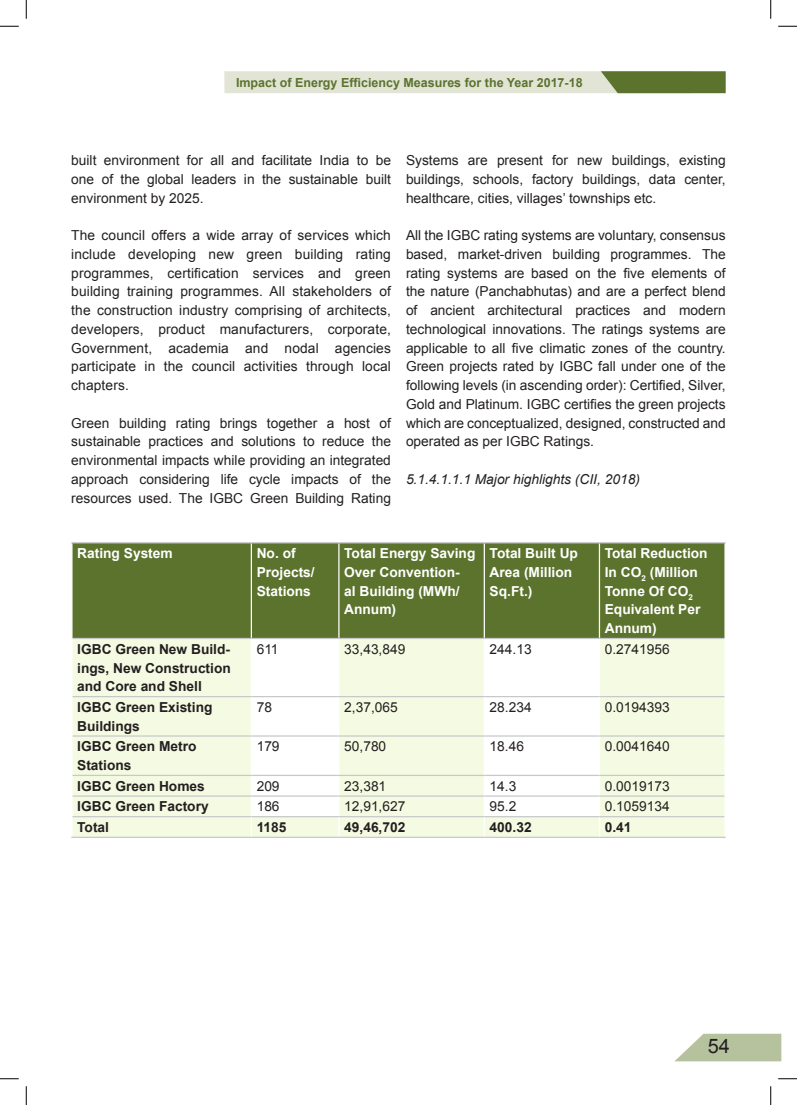
<style>
.page{position:relative;width:797px;height:1105px;background:#fff}
.page>*{position:absolute;margin:0;border:0;box-sizing:border-box;transform-origin:0 0}
.t1{font:20px "Arial";color:#231f20}
.t2{font:13.75px/18.8px "Arial";color:#231f20;text-align:justify}
.t3{font:700 13.75px/18.8px "Arial";color:#fff}
.t4{font:700 13.75px/18.8px "Arial";color:#231f20}
.t5{font:italic 13.75px "Arial";color:#231f20}
.t6{font:700 12.5px "Arial";color:#5c732e}
</style>
<div class="page">
<div style="left:224px;top:71px;width:468px;height:22px;background:#e2e5d6"></div>
<svg style="left:601px;top:71px;width:124px;height:22px;background:#667b3b"></svg>
<svg style="left:675px;top:1034px;width:106px;height:27px;background:#becaa9"></svg>
<div style="left:72px;top:543px;width:652px;height:95px;background:#5c732e"></div>
<div style="left:72px;top:639px;width:652px;height:198px;background:#f5fbe2"></div>
<svg style="left:252px;top:639px;width:347px;height:177px"></svg>
<hr style="left:251px;top:543px;width:1px;height:95px;background:#fff">
<hr style="left:338px;top:543px;width:1px;height:95px;background:#fff">
<hr style="left:483px;top:543px;width:2px;height:95px;background:#fff">
<hr style="left:599px;top:543px;width:1px;height:95px;background:#fff">
<hr style="left:71px;top:542px;width:180px;height:1px;background:#c7c8ca">
<hr style="left:72px;top:638px;width:179px;height:1px;background:#c7c8ca">
<hr style="left:251px;top:542px;width:88px;height:1px;background:#c7c8ca">
<hr style="left:339px;top:542px;width:145px;height:1px;background:#c7c8ca">
<hr style="left:484px;top:542px;width:115px;height:1px;background:#c7c8ca">
<hr style="left:599px;top:542px;width:126px;height:1px;background:#c7c8ca">
<hr style="left:251px;top:638px;width:88px;height:1px;background:#c7c8ca">
<hr style="left:339px;top:638px;width:145px;height:1px;background:#c7c8ca">
<hr style="left:484px;top:638px;width:115px;height:1px;background:#c7c8ca">
<hr style="left:599px;top:638px;width:125px;height:1px;background:#c7c8ca">
<hr style="left:251px;top:696px;width:88px;height:1px;background:#c7c8ca">
<hr style="left:484px;top:696px;width:115px;height:1px;background:#c7c8ca">
<hr style="left:251px;top:735px;width:88px;height:2px;background:#c7c8ca">
<hr style="left:484px;top:735px;width:115px;height:2px;background:#c7c8ca">
<hr style="left:251px;top:775px;width:88px;height:1px;background:#c7c8ca">
<hr style="left:484px;top:775px;width:115px;height:1px;background:#c7c8ca">
<hr style="left:251px;top:795px;width:88px;height:2px;background:#c7c8ca">
<hr style="left:484px;top:795px;width:115px;height:2px;background:#c7c8ca">
<hr style="left:251px;top:639px;width:1px;height:57px;background:#fff">
<hr style="left:251px;top:697px;width:1px;height:38px;background:#fff">
<hr style="left:251px;top:737px;width:1px;height:38px;background:#fff">
<hr style="left:72px;top:696px;width:179px;height:1px;background:#c7c8ca">
<hr style="left:72px;top:735px;width:179px;height:2px;background:#c7c8ca">
<hr style="left:72px;top:775px;width:179px;height:1px;background:#c7c8ca">
<hr style="left:72px;top:795px;width:179px;height:2px;background:#c7c8ca">
<hr style="left:338px;top:639px;width:1px;height:57px;background:#fff">
<hr style="left:338px;top:697px;width:1px;height:38px;background:#fff">
<hr style="left:338px;top:737px;width:1px;height:38px;background:#fff">
<hr style="left:483px;top:639px;width:2px;height:57px;background:#fff">
<hr style="left:483px;top:697px;width:2px;height:38px;background:#fff">
<hr style="left:483px;top:737px;width:2px;height:38px;background:#fff">
<svg style="left:483px;top:776px;width:2px;height:40px"></svg>
<hr style="left:339px;top:696px;width:145px;height:1px;background:#c7c8ca">
<hr style="left:339px;top:735px;width:145px;height:2px;background:#c7c8ca">
<hr style="left:339px;top:775px;width:145px;height:1px;background:#c7c8ca">
<hr style="left:339px;top:795px;width:145px;height:2px;background:#c7c8ca">
<hr style="left:599px;top:639px;width:1px;height:57px;background:#fff">
<hr style="left:599px;top:697px;width:1px;height:38px;background:#fff">
<hr style="left:599px;top:737px;width:1px;height:38px;background:#fff">
<hr style="left:599px;top:696px;width:125px;height:1px;background:#c7c8ca">
<hr style="left:599px;top:735px;width:125px;height:2px;background:#c7c8ca">
<hr style="left:599px;top:775px;width:125px;height:1px;background:#c7c8ca">
<hr style="left:599px;top:795px;width:125px;height:2px;background:#c7c8ca">
<hr style="left:72px;top:816px;width:179px;height:1px;background:#c7c8ca">
<hr style="left:251px;top:816px;width:88px;height:1px;background:#c7c8ca">
<hr style="left:339px;top:816px;width:145px;height:1px;background:#c7c8ca">
<hr style="left:484px;top:816px;width:115px;height:1px;background:#c7c8ca">
<hr style="left:599px;top:816px;width:125px;height:1px;background:#c7c8ca">
<svg style="left:251px;top:776px;width:1px;height:61px"></svg>
<svg style="left:338px;top:776px;width:1px;height:61px"></svg>
<hr style="left:483px;top:817px;width:2px;height:20px;background:#fff">
<svg style="left:599px;top:776px;width:1px;height:61px"></svg>
<svg style="left:724px;top:775px;width:1px;height:62px"></svg>
<hr style="left:71px;top:837px;width:180px;height:1px;background:#c7c8ca">
<hr style="left:251px;top:837px;width:88px;height:1px;background:#c7c8ca">
<hr style="left:339px;top:837px;width:145px;height:1px;background:#c7c8ca">
<hr style="left:484px;top:837px;width:115px;height:1px;background:#c7c8ca">
<hr style="left:599px;top:837px;width:126px;height:1px;background:#c7c8ca">
<svg style="left:0;top:25px;width:19px;height:2px"></svg>
<svg style="left:778px;top:25px;width:19px;height:2px"></svg>
<svg style="left:0;top:1078px;width:19px;height:1px"></svg>
<svg style="left:778px;top:1078px;width:19px;height:1px"></svg>
<svg style="left:25px;top:0;width:2px;height:19px"></svg>
<svg style="left:25px;top:1086px;width:2px;height:19px"></svg>
<svg style="left:770px;top:0;width:1px;height:19px"></svg>
<svg style="left:770px;top:1086px;width:1px;height:19px"></svg>
<p class="t6" style="left:236px;top:74px;width:348px">Impact of Energy Efficiency Measures for the Year 2017-18</p>
<p class="t2" style="left:71px;top:151px;width:321px">built environment for all and facilitate India to be one of the global leaders in the sustainable built environment by 2025.</p>
<p class="t2" style="left:71px;top:226px;width:321px">The council offers a wide array of services which include developing new green building rating programmes, certification services and green building training programmes. All stakeholders of the construction industry comprising of architects, developers, product manufacturers, corporate, Government, academia and nodal agencies participate in the council activities through local chapters.</p>
<p class="t2" style="left:71px;top:413px;width:321px">Green building rating brings together a host of sustainable practices and solutions to reduce the environmental impacts while providing an integrated approach considering life cycle impacts of the resources used. The IGBC Green Building Rating</p>
<p class="t2" style="left:406px;top:151px;width:321px">Systems are present for new buildings, existing buildings, schools, factory buildings, data center, healthcare, cities, villages’ townships etc.</p>
<p class="t2" style="left:406px;top:226px;width:321px">All the IGBC rating systems are voluntary, consensus based, market-driven building programmes. The rating systems are based on the five elements of the nature (Panchabhutas) and are a perfect blend of ancient architectural practices and modern technological innovations. The ratings systems are applicable to all five climatic zones of the country.<br>Green projects rated by IGBC fall under one of the following levels (in ascending order): Certified, Silver, Gold and Platinum. IGBC certifies the green projects which are conceptualized, designed, constructed and operated as per IGBC Ratings.</p>
<p class="t5" style="left:406px;top:470px;width:235px">5.1.4.1.1.1 Major highlights (CII, 2018)</p>
<p class="t3" style="left:77px;top:544px;width:97px">Rating System</p>
<p class="t3" style="left:257px;top:544px;width:60px">No. of<br>Projects/<br>Stations</p>
<p class="t3" style="left:344px;top:544px;width:133px">Total Energy Saving<br>Over Convention-<br>al Building (MWh/<br>Annum)</p>
<p class="t3" style="left:489px;top:544px;width:90px">Total Built Up<br>Area (Million<br>Sq.Ft.)</p>
<p class="t3" style="left:604px;top:544px;width:104px">Total Reduction<br>In CO<sub>2</sub> (Million<br>Tonne Of CO<sub>2<br></sub>Equivalent Per<br>Annum)</p>
<p class="t4" style="left:77px;top:640px;width:155px;text-align:justify">IGBC Green New Build&shy;ings, New Construction and Core and Shell</p>
<p class="t2" style="left:257px;top:640px;width:23px">611</p>
<p class="t2" style="left:344px;top:640px;width:63px">33,43,849</p>
<p class="t2" style="left:489px;top:640px;width:44px">244.13</p>
<p class="t2" style="left:604px;top:640px;width:66px">0.2741956</p>
<p class="t4" style="left:77px;top:698px;width:137px">IGBC Green Existing<br>Buildings</p>
<p class="t2" style="left:257px;top:698px;width:17px">78</p>
<p class="t2" style="left:344px;top:698px;width:55px">2,37,065</p>
<p class="t2" style="left:489px;top:698px;width:44px">28.234</p>
<p class="t2" style="left:604px;top:698px;width:66px">0.0194393</p>
<p class="t4" style="left:77px;top:738px;width:121px">IGBC Green Metro<br>Stations</p>
<p class="t2" style="left:257px;top:737px;width:24px">179</p>
<p class="t2" style="left:344px;top:737px;width:44px">50,780</p>
<p class="t2" style="left:489px;top:737px;width:36px">18.46</p>
<p class="t2" style="left:604px;top:737px;width:66px">0.0041640</p>
<p class="t4" style="left:77px;top:777px;width:129px">IGBC Green Homes</p>
<p class="t2" style="left:257px;top:777px;width:24px">209</p>
<p class="t2" style="left:344px;top:777px;width:44px">23,381</p>
<p class="t2" style="left:489px;top:777px;width:28px">14.3</p>
<p class="t2" style="left:604px;top:777px;width:66px">0.0019173</p>
<p class="t4" style="left:77px;top:798px;width:133px">IGBC Green Factory</p>
<p class="t2" style="left:257px;top:797px;width:24px">186</p>
<p class="t2" style="left:344px;top:797px;width:63px">12,91,627</p>
<p class="t2" style="left:489px;top:797px;width:28px">95.2</p>
<p class="t2" style="left:604px;top:797px;width:66px">0.1059134</p>
<p class="t4" style="left:77px;top:818px;width:33px">Total</p>
<p class="t4" style="left:257px;top:818px;width:31px">1185</p>
<p class="t4" style="left:344px;top:818px;width:63px">49,46,702</p>
<p class="t4" style="left:489px;top:818px;width:44px">400.32</p>
<p class="t4" style="left:604px;top:818px;width:28px">0.41</p>
<h1 class="t1" style="left:707px;top:1033px;width:24px">54</h1>
</div>
